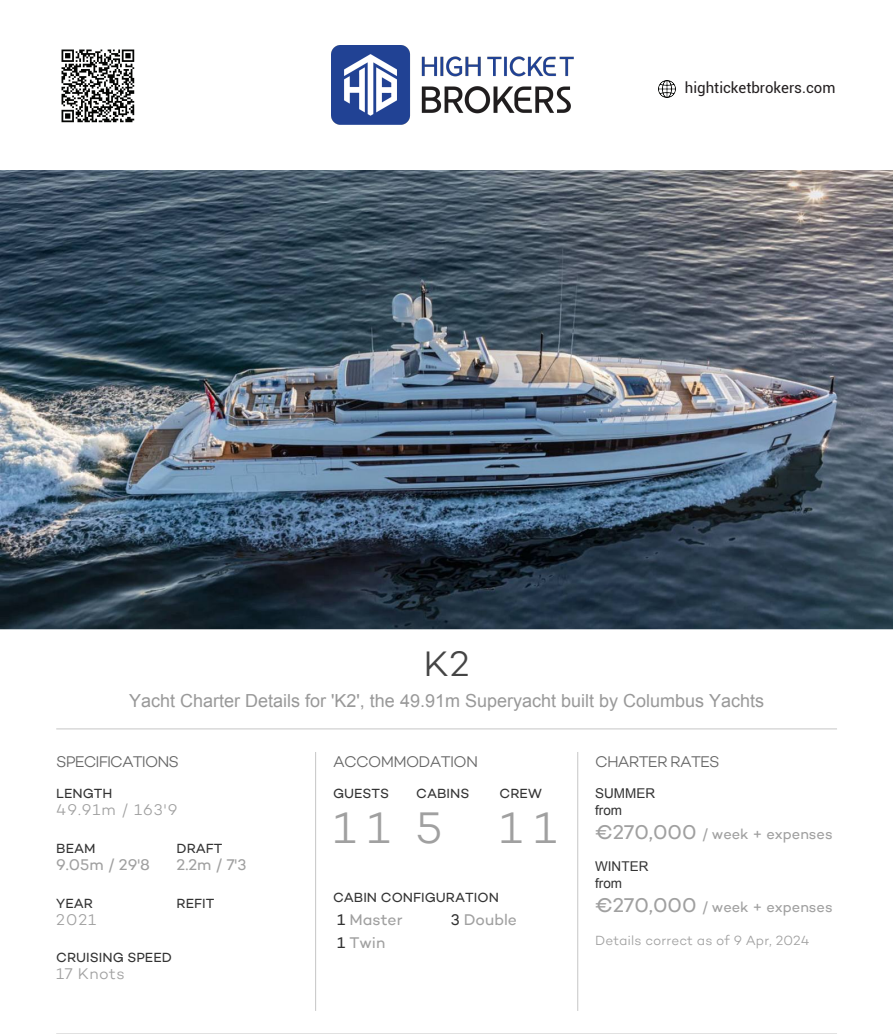
<style>
.page{position:relative;width:893px;height:1034px;background:#fff}
.page>*{position:absolute;margin:0;border:0;box-sizing:border-box;transform-origin:0 0}
.t1{font:300 45px "Campton";color:#a0a0a0}
.t2{font:300 36px "Campton";color:#454545}
.t3{font:18px "Arial";color:#999}
.t4{font:300 15.75px "Campton";letter-spacing:-.05em;color:#666}
.t5{font:15.75px "Campton";color:#a0a0a0}
.t6{font:300 15.75px "Campton";letter-spacing:.065em;color:#a0a0a0}
.t7{font:15px "Roboto";color:#231f20}
.t8{font:14.7px "Campton";color:#a0a0a0}
.t9{font:13.5px "Campton";color:#333}
.t10{font:300 13.5px "Campton";letter-spacing:.005em;color:#a0a0a0}
.t11{font:13.5px/17.1px "Arial";color:#333}
.s1{color:#333}
.s2{font-size:20.25px}
</style>
<div class="page">
<img style="left:0;top:170px;width:893px;height:459px">
<svg style="left:56px;top:728px;width:781px;height:1px"></svg>
<hr style="left:446px;top:1033px;width:391px;height:1px;background:#ccc">
<hr style="left:56px;top:1033px;width:391px;height:1px;background:#ccc">
<svg style="left:315px;top:752px;width:1px;height:258px"></svg>
<svg style="left:577px;top:752px;width:1px;height:258px"></svg>
<img style="left:331px;top:45px;width:242px;height:79px">
<img style="left:659px;top:80px;width:17px;height:18px">
<img style="left:61px;top:49px;width:74px;height:74px">
<p class="t7" style="left:685px;top:78px;width:152px">highticketbrokers.com</p>
<h2 class="t2" style="left:423px;top:641px;width:48px">K2</h2>
<h3 class="t3" style="left:129px;top:688px;width:637px">Yacht Charter Details for 'K2', the 49.91m Superyacht built by Columbus Yachts</h3>
<p class="t4" style="left:56px;top:751px;width:124px">SPECIFICATIONS</p>
<p class="t9" style="left:56px;top:784px;width:58px">LENGTH</p>
<p class="t6" style="left:56px;top:799px;width:123px">49.91m / 163'9</p>
<p class="t9" style="left:56px;top:839px;width:41px">BEAM</p>
<p class="t9" style="left:177px;top:839px;width:47px">DRAFT</p>
<p class="t5" style="left:56px;top:854px;width:95px">9.05m / 29'8</p>
<p class="t5" style="left:177px;top:854px;width:71px">2.2m / 7'3</p>
<p class="t9" style="left:56px;top:894px;width:38px">YEAR</p>
<p class="t9" style="left:177px;top:894px;width:39px">REFIT</p>
<p class="t6" style="left:56px;top:909px;width:41px">2021</p>
<p class="t9" style="left:56px;top:949px;width:117px">CRUISING SPEED</p>
<p class="t6" style="left:56px;top:964px;width:70px">17 Knots</p>
<p class="t4" style="left:333px;top:751px;width:147px">ACCOMMODATION</p>
<p class="t9" style="left:333px;top:784px;width:58px">GUESTS</p>
<p class="t9" style="left:416px;top:784px;width:55px">CABINS</p>
<p class="t9" style="left:500px;top:784px;width:44px">CREW</p>
<h1 class="t1" style="left:333px;top:799px;width:111px">11 5</h1>
<h1 class="t1" style="left:500px;top:799px;width:58px">1 1</h1>
<p class="t9" style="left:333px;top:889px;width:167px">CABIN CONFIGURATION</p>
<p class="t5" style="left:337px;top:909px;width:67px"><span class="s1">1</span> Master</p>
<p class="t5" style="left:451px;top:909px;width:68px"><span class="s1">3</span> Double</p>
<p class="t5" style="left:337px;top:932px;width:50px"><span class="s1">1</span> Twin</p>
<p class="t4" style="left:595px;top:751px;width:126px">CHARTER RATES</p>
<p class="t11" style="left:595px;top:784px;width:61px">SUMMER from</p>
<p class="t8" style="left:595px;top:824px;width:239px"><span class="s2">€270,000</span> / week + expenses</p>
<p class="t11" style="left:595px;top:857px;width:55px">WINTER from</p>
<p class="t8" style="left:595px;top:897px;width:239px"><span class="s2">€270,000</span> / week + expenses</p>
<p class="t10" style="left:595px;top:931px;width:216px">Details correct as of 9 Apr, 2024</p>
</div>
